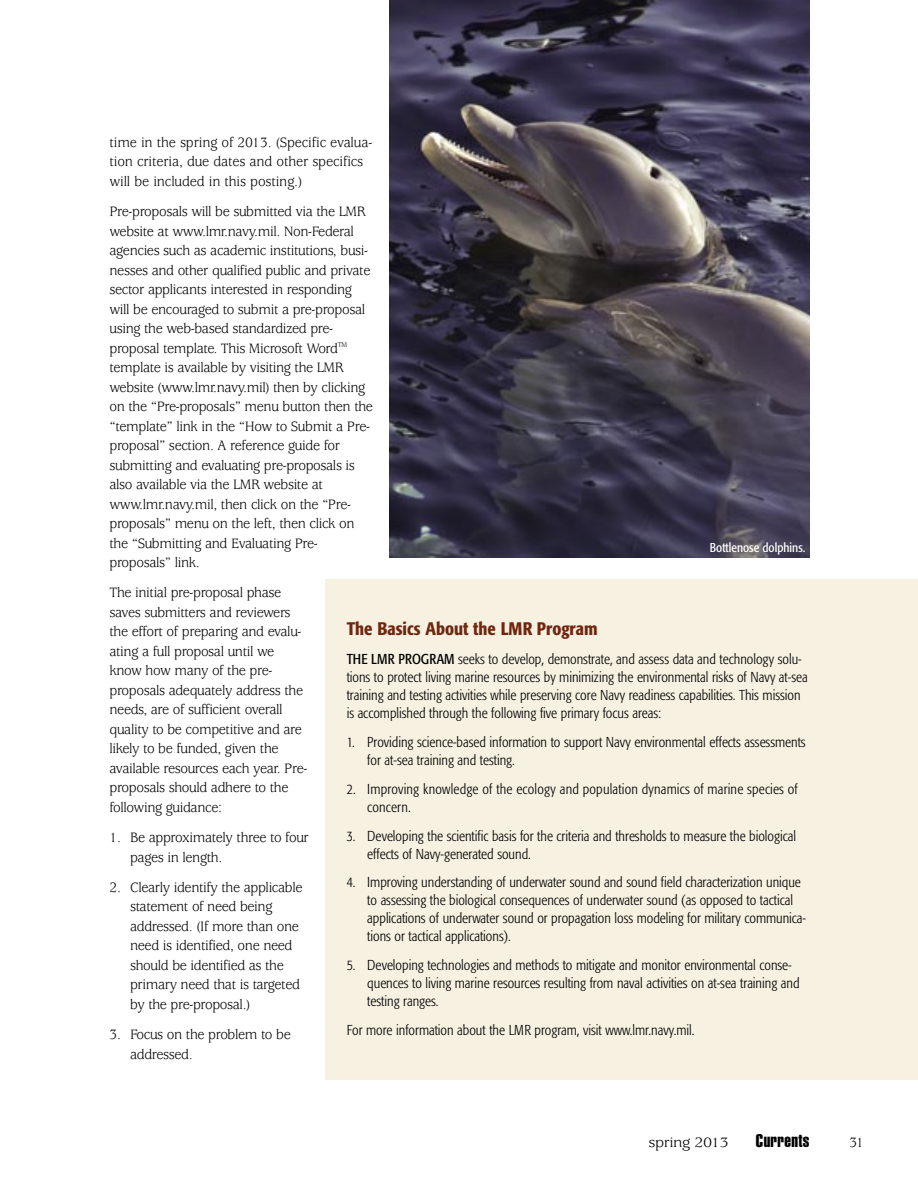
<style>
.page{position:relative;width:918px;height:1188px;background:#fff}
.page>*{position:absolute;margin:0;border:0;box-sizing:border-box;transform-origin:0 0}
.t1{font:500 condensed 18px "Formata";color:#70260f}
.t2{font:18px "Helvetica Extra Compressed";letter-spacing:.02em;color:#000;scale:1.1 1}
.t3{font:15px/19.5px "Usherwood";letter-spacing:-.03em;color:#000;scale:.95 1}
.t4{font:15px/19.5px "Usherwood";letter-spacing:-.01em;color:#000;scale:.95 1}
.t5{font:15px "Usherwood";letter-spacing:-.03em;color:#000;scale:1.1 1}
.t6{font:300 condensed 14.25px/18px "Formata";color:#000}
.t7{font:condensed 12.75px "Formata";color:#fff}
.s1{font-weight:400}
</style>
<div class="page">
<div style="left:325px;top:580px;width:593px;height:500px;background:#f6f1e1"></div>
<img style="left:390px;top:0;width:420px;height:558px">
<p class="t4" style="left:110px;top:134px;width:278px">time in the spring of 2013. (Specific evalua&shy;tion criteria, due dates and other specifics will be included in this posting.)</p>
<p class="t3" style="left:110px;top:203px;width:279px">Pre-proposals will be submitted via the LMR website at www.lmr.navy.mil. Non-Federal agencies such as academic institutions, busi&shy;nesses and other qualified public and private sector applicants interested in responding will be encouraged to submit a pre-proposal using the web-based standardized pre&shy;proposal template. This Microsoft Word<sup>TM </sup>template is available by visiting the LMR website (www.lmr.navy.mil) then by clicking on the “Pre-proposals” menu button then the “template” link in the “How to Submit a Pre&shy;proposal” section. A reference guide for submitting and evaluating pre-proposals is also available via the LMR website at www.lmr.navy.mil, then click on the “Pre&shy;proposals” menu on the left, then click on the “Submitting and Evaluating Pre&shy;proposals” link.</p>
<p class="t3" style="left:110px;top:584px;width:210px">The initial pre-proposal phase saves submitters and reviewers the effort of preparing and evalu&shy;ating a full proposal until we know how many of the pre&shy;proposals adequately address the needs, are of sufficient overall quality to be competitive and are likely to be funded, given the available resources each year. Pre&shy;proposals should adhere to the following guidance:</p>
<p class="t3" style="left:130px;top:829px;width:190px;text-indent:-21px">1. Be approximately three to four pages in length.</p>
<p class="t3" style="left:130px;top:879px;width:183px;text-indent:-21px">2. Clearly identify the applicable statement of need being addressed. (If more than one need is identified, one need should be identified as the primary need that is targeted by the pre-proposal.)</p>
<p class="t3" style="left:130px;top:1026px;width:171px;text-indent:-21px">3. Focus on the problem to be addressed.</p>
<p class="t7" style="left:710px;top:542px;width:97px">Bottlenose dolphins.</p>
<p class="t1" style="left:347px;top:622px;width:252px">The Basics About the LMR Program</p>
<p class="t6" style="left:347px;top:651px;width:463px"><span class="s1">THE LMR PROGRAM</span> seeks to develop, demonstrate, and assess data and technology solu&shy;tions to protect living marine resources by minimizing the environmental risks of Navy at-sea training and testing activities while preserving core Navy readiness capabilities. This mission is accomplished through the following five primary focus areas:</p>
<p class="t6" style="left:367px;top:734px;width:440px;text-indent:-21px">1. Providing science-based information to support Navy environmental effects assessments for at-sea training and testing.</p>
<p class="t6" style="left:367px;top:781px;width:432px;text-indent:-21px">2. Improving knowledge of the ecology and population dynamics of marine species of concern.</p>
<p class="t6" style="left:367px;top:828px;width:430px;text-indent:-21px">3. Developing the scientific basis for the criteria and thresholds to measure the biological effects of Navy-generated sound.</p>
<p class="t6" style="left:367px;top:874px;width:440px;text-indent:-21px">4. Improving understanding of underwater sound and sound field characterization unique to assessing the biological consequences of underwater sound (as opposed to tactical applications of underwater sound or propagation loss modeling for military communica&shy;tions or tactical applications).</p>
<p class="t6" style="left:367px;top:957px;width:434px;text-indent:-21px">5. Developing technologies and methods to mitigate and monitor environmental conse&shy;quences to living marine resources resulting from naval activities on at-sea training and testing ranges.</p>
<p class="t6" style="left:347px;top:1022px;width:349px">For more information about the LMR program, visit www.lmr.navy.mil.</p>
<p class="t5" style="left:648px;top:1137px;width:75px">spring 2013</p>
<p class="t2" style="left:756px;top:1134px;width:50px">Currents</p>
<p class="t3" style="left:849px;top:1134px;width:17px">31</p>
</div>
